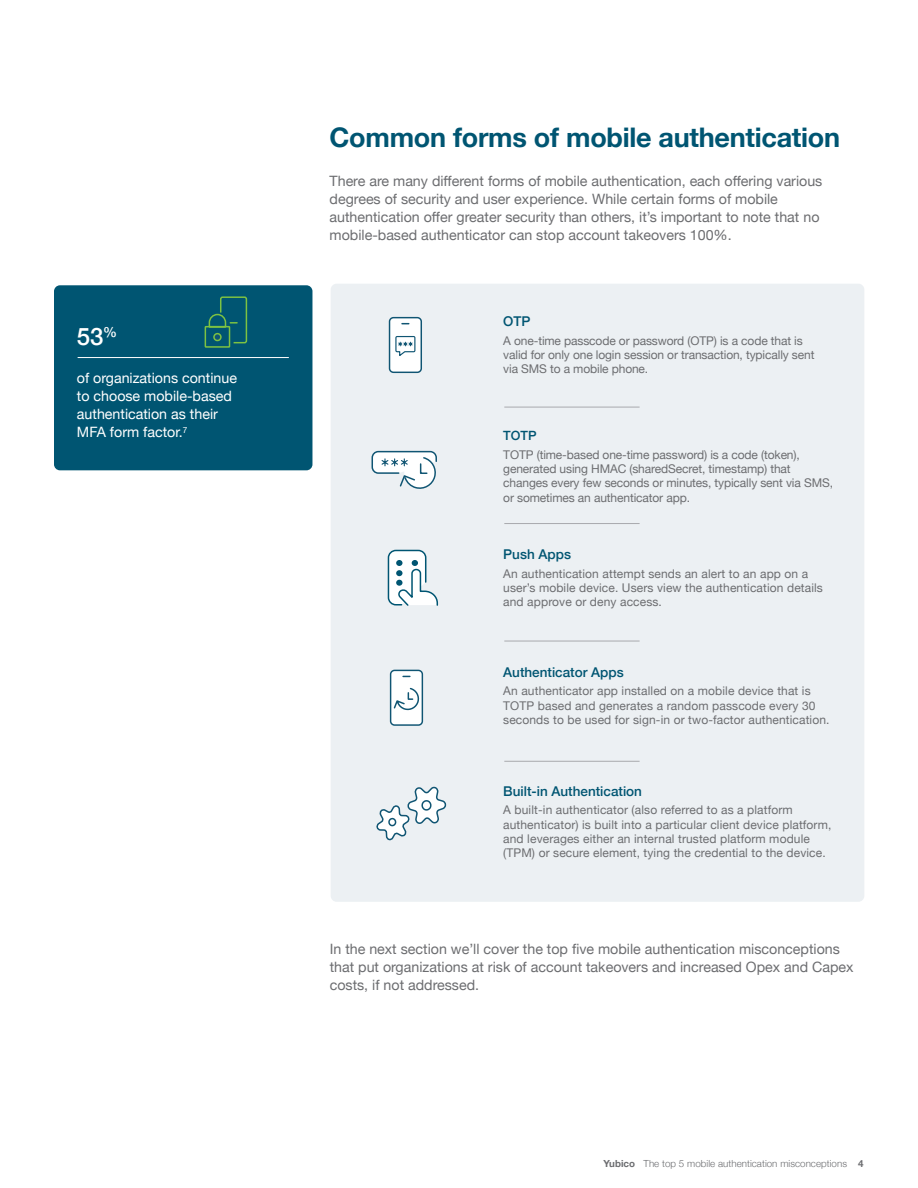
<style>
.page{position:relative;width:918px;height:1188px;background:#fff}
.page>*{position:absolute;margin:0;border:0;box-sizing:border-box;transform-origin:0 0}
.Page_head_18_pt{font:700 27px "Helvetica Neue";letter-spacing:-.01em;color:#005572}
.Stats_rule_16_pt_f{font:500 24px "Helvetica Neue";color:#fff}
.body{font:14.25px/18px "Helvetica Neue";color:#6c6d70}
.Page_head_18_pt-2{font:14.25px/18px "Helvetica Neue";color:#6c6d70}
.body-2{font:14.25px/18px "Helvetica Neue";color:#fff}
.sub{font:500 13.5px "Helvetica Neue";color:#005572}
.sub-2{font:500 12.75px "Helvetica Neue";color:#005572}
.body-3{font:12px/14.2px "Helvetica Neue";letter-spacing:.01em;color:#6c6d70}
.body-4{font:12px/14.2px "Helvetica Neue";letter-spacing:-.01em;color:#6c6d70}
.t1{font:300 9.75px "Helvetica Neue";letter-spacing:.005em;color:#6c6d70}
.s1{font-weight:700}
</style>
<div class="page">
<div style="left:331px;top:284px;width:533px;height:618px;background:#ecf0f3;border-radius:6px"></div>
<svg style="left:387px;top:549px;width:52px;height:57px"></svg>
<hr style="left:504px;top:407px;width:136px;height:1px;background:#a8a9ad">
<hr style="left:504px;top:523px;width:136px;height:1px;background:#a8a9ad">
<hr style="left:504px;top:641px;width:136px;height:1px;background:#a8a9ad">
<hr style="left:504px;top:761px;width:136px;height:1px;background:#a8a9ad">
<div style="left:390px;top:318px;width:31px;height:54px;background:#fff;border-radius:4px"></div>
<div style="left:389px;top:317px;width:33px;height:56px;border:1px solid #105573;border-radius:4px"></div>
<svg style="left:395px;top:336px;width:21px;height:20px"></svg>
<svg style="left:371px;top:450px;width:66px;height:39px"></svg>
<div style="left:391px;top:670px;width:31px;height:55px;background:#fff;border-radius:4px"></div>
<div style="left:390px;top:670px;width:33px;height:56px;border:1px solid #105573;border-radius:4px"></div>
<svg style="left:393px;top:687px;width:27px;height:24px"></svg>
<svg style="left:376px;top:786px;width:71px;height:55px"></svg>
<div style="left:54px;top:285px;width:258px;height:185px;background:#005572;border-radius:6px"></div>
<hr style="left:78px;top:357px;width:211px;height:1px;background:#fff">
<svg style="left:204px;top:296px;width:44px;height:52px"></svg>
<div style="left:214px;top:334px;width:7px;height:7px;background:#105573;border-radius:50%"></div>
<div style="left:213px;top:333px;width:9px;height:8px;border:2px solid #7dc242;border-radius:50%"></div>
<p class="Stats_rule_16_pt_f" style="left:77px;top:317px;width:42px">53<sup>%</sup></p>
<p class="body-2" style="left:77px;top:370px;width:162px">of organizations continue to choose mobile-based authentication as their<br>MFA form factor.<sup>7</sup></p>
<p class="Page_head_18_pt" style="left:330px;top:116px;width:512px">Common forms of mobile authentication</p>
<p class="body" style="left:330px;top:173px;width:494px">There are many different forms of mobile authentication, each offering various degrees of security and user experience. While certain forms of mobile authentication offer greater security than others, it’s important to note that no mobile-based authenticator can stop account takeovers 100%.</p>
<p class="sub" style="left:503px;top:310px;width:29px">OTP</p>
<p class="body-4" style="left:503px;top:334px;width:313px">A one-time passcode or password (OTP) is a code that is valid for only one login session or transaction, typically sent via SMS to a mobile phone.</p>
<p class="sub-2" style="left:503px;top:425px;width:35px">TOTP</p>
<p class="body-4" style="left:503px;top:448px;width:331px">TOTP (time-based one-time password) is a code (token), generated using HMAC (sharedSecret, timestamp) that changes every few seconds or minutes, typically sent via SMS, or sometimes an authenticator app.</p>
<p class="sub" style="left:503px;top:543px;width:69px">Push Apps</p>
<p class="body-3" style="left:503px;top:567px;width:321px">An authentication attempt sends an alert to an app on a user’s mobile device. Users view the authentication details and approve or deny access.</p>
<p class="sub" style="left:503px;top:661px;width:122px">Authenticator Apps</p>
<p class="body-3" style="left:503px;top:685px;width:328px">An authenticator app installed on a mobile device that is<br>TOTP based and generates a random passcode every 30 seconds to be used for sign-in or two-factor authentication.</p>
<p class="sub" style="left:503px;top:780px;width:140px">Built-in Authentication</p>
<p class="body-3" style="left:503px;top:804px;width:330px">A built-in authenticator (also referred to as a platform authenticator) is built into a particular client device platform, and leverages either an internal trusted platform module (TPM) or secure element, tying the credential to the device.</p>
<p class="Page_head_18_pt-2" style="left:330px;top:941px;width:525px">In the next section we’ll cover the top five mobile authentication misconceptions that put organizations at risk of account takeovers and increased Opex and Capex costs, if not addressed.</p>
<p class="t1" style="left:603px;top:1155px;width:262px"><span class="s1">Yubico</span> The top 5 mobile authentication misconceptions <span class="s1">4</span></p>
</div>
